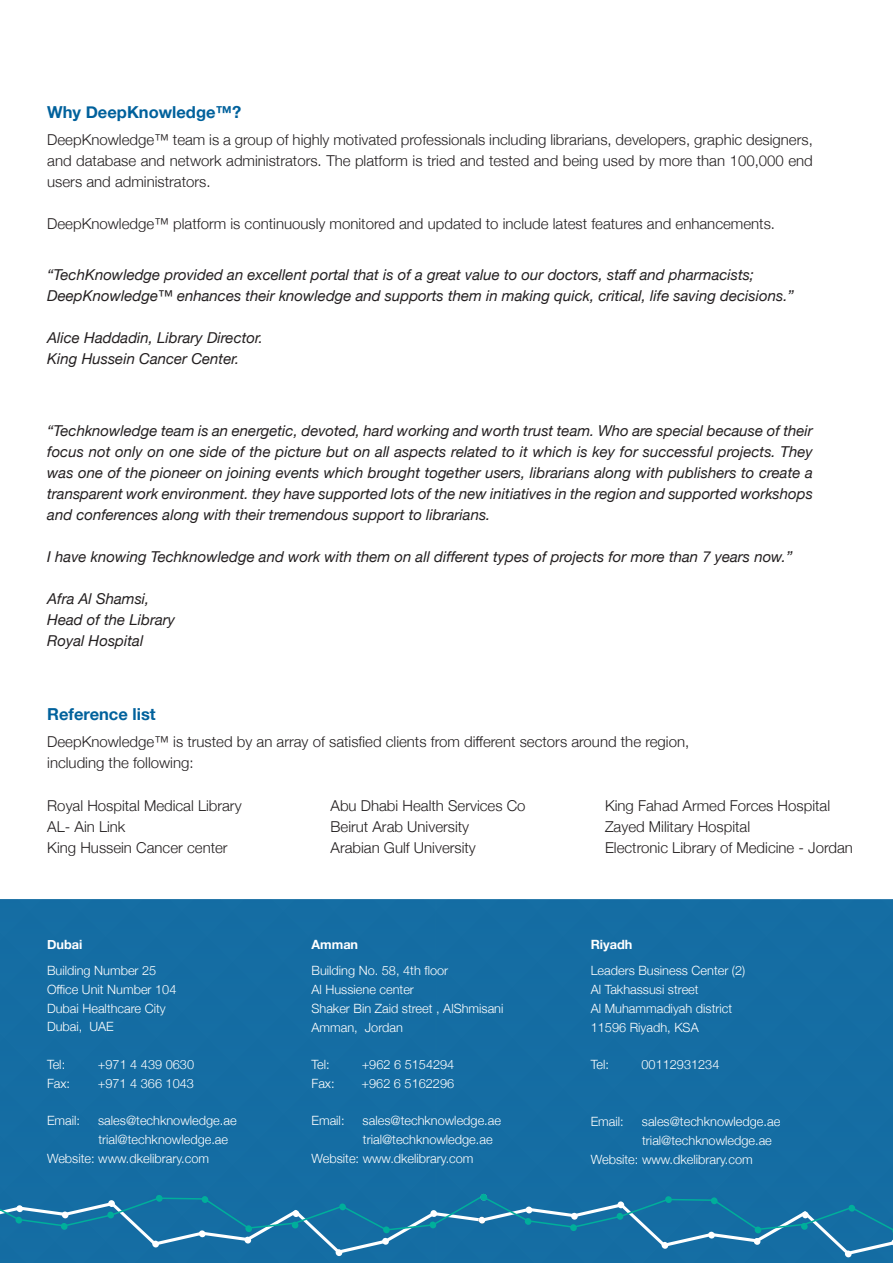
<style>
.page{position:relative;width:893px;height:1263px;background:#fff}
.page>*{position:absolute;margin:0;border:0;box-sizing:border-box;transform-origin:0 0}
.t1{font:700 16.5px "Helvetica Neue";color:#00619c}
.t2{font:italic 15px/21px "Helvetica Neue";color:#231f20}
.t3{font:300 15px/21px "Helvetica Neue";color:#231f20}
.t4{font:300 12.75px/18.8px "Helvetica Neue";color:#fff}
.t5{font:700 12.75px "Helvetica Neue";color:#fff}
</style>
<div class="page">
<div style="left:0;top:899px;width:893px;height:364px;background:#156da3"></div>
<p class="t1" style="left:47px;top:99px;width:196px">Why DeepKnowledge™?</p>
<p class="t3" style="left:47px;top:128px;width:767px;text-align:justify">DeepKnowledge™ team is a group of highly motivated professionals including librarians, developers, graphic designers, and database and network administrators. The platform is tried and tested and being used by more than 100,000 end users and administrators.</p>
<p class="t3" style="left:47px;top:212px;width:729px">DeepKnowledge™ platform is continuously monitored and updated to include latest features and enhancements.</p>
<p class="t2" style="left:47px;top:265px;width:748px">“TechKnowledge provided an excellent portal that is of a great value to our doctors, staff and pharmacists;<br>DeepKnowledge™ enhances their knowledge and supports them in making quick, critical, life saving decisions.”</p>
<p class="t2" style="left:47px;top:328px;width:217px">Alice Haddadin, Library Director.<br>King Hussein Cancer Center.</p>
<p class="t2" style="left:47px;top:421px;width:767px;text-align:justify">“Techknowledge team is an energetic, devoted, hard working and worth trust team. Who are special because of their focus not only on one side of the picture but on all aspects related to it which is key for successful projects. They was one of the pioneer on joining events which brought together users, librarians along with publishers to create a transparent work environment. they have supported lots of the new initiatives in the region and supported workshops and conferences along with their tremendous support to librarians.</p>
<p class="t2" style="left:47px;top:547px;width:747px">I have knowing Techknowledge and work with them on all different types of projects for more than 7 years now.”</p>
<p class="t2" style="left:47px;top:589px;width:129px">Afra Al Shamsi,<br>Head of the Library<br>Royal Hospital</p>
<p class="t1" style="left:47px;top:701px;width:110px">Reference list</p>
<p class="t3" style="left:47px;top:730px;width:643px">DeepKnowledge™ is trusted by an array of satisfied clients from different sectors around the region, including the following:</p>
<p class="t3" style="left:47px;top:794px;width:196px">Royal Hospital Medical Library<br>AL- Ain Link<br>King Hussein Cancer center</p>
<p class="t3" style="left:331px;top:794px;width:197px">Abu Dhabi Health Services Co<br>Beirut Arab University<br>Arabian Gulf University</p>
<p class="t3" style="left:605px;top:794px;width:249px">King Fahad Armed Forces Hospital<br>Zayed Military Hospital<br>Electronic Library of Medicine - Jordan</p>
<p class="t5" style="left:47px;top:934px;width:37px">Dubai</p>
<p class="t4" style="left:47px;top:960px;width:131px">Building Number 25<br>Office Unit Number 104<br>Dubai Healthcare City<br>Dubai, UAE</p>
<p class="t4" style="left:47px;top:1054px;width:20px">Tel:</p>
<p class="t4" style="left:98px;top:1054px;width:98px">+971 4 439 0630</p>
<p class="t4" style="left:47px;top:1073px;width:25px">Fax:</p>
<p class="t4" style="left:98px;top:1073px;width:98px">+971 4 366 1043</p>
<p class="t4" style="left:47px;top:1110px;width:35px">Email:</p>
<p class="t4" style="left:98px;top:1110px;width:140px">sales@techknowledge.ae</p>
<p class="t4" style="left:98px;top:1129px;width:131px">trial@techknowledge.ae</p>
<p class="t4" style="left:47px;top:1148px;width:164px">Website: www.dkelibrary.com</p>
<p class="t5" style="left:311px;top:934px;width:48px">Amman</p>
<p class="t4" style="left:311px;top:960px;width:194px">Building No. 58, 4th floor<br>Al Hussiene center<br>Shaker Bin Zaid street , AlShmisani<br>Amman, Jordan</p>
<p class="t4" style="left:311px;top:1054px;width:20px">Tel:</p>
<p class="t4" style="left:362px;top:1054px;width:94px">+962 6 5154294</p>
<p class="t4" style="left:311px;top:1073px;width:25px">Fax:</p>
<p class="t4" style="left:361px;top:1073px;width:94px">+962 6 5162296</p>
<p class="t4" style="left:311px;top:1111px;width:35px">Email:</p>
<p class="t4" style="left:363px;top:1111px;width:140px">sales@techknowledge.ae</p>
<p class="t4" style="left:363px;top:1129px;width:131px">trial@techknowledge.ae</p>
<p class="t4" style="left:311px;top:1148px;width:164px">Website: www.dkelibrary.com</p>
<p class="t5" style="left:591px;top:934px;width:43px">Riyadh</p>
<p class="t4" style="left:591px;top:961px;width:156px">Leaders Business Center (2)<br>Al Takhassusi street<br>Al Muhammadiyah district<br>11596 Riyadh, KSA</p>
<p class="t4" style="left:591px;top:1054px;width:20px">Tel:</p>
<p class="t4" style="left:641px;top:1054px;width:79px">00112931234</p>
<p class="t4" style="left:591px;top:1111px;width:35px">Email:</p>
<p class="t4" style="left:642px;top:1111px;width:140px">sales@techknowledge.ae</p>
<p class="t4" style="left:642px;top:1130px;width:131px">trial@techknowledge.ae</p>
<p class="t4" style="left:591px;top:1149px;width:164px">Website: www.dkelibrary.com</p>
</div>
